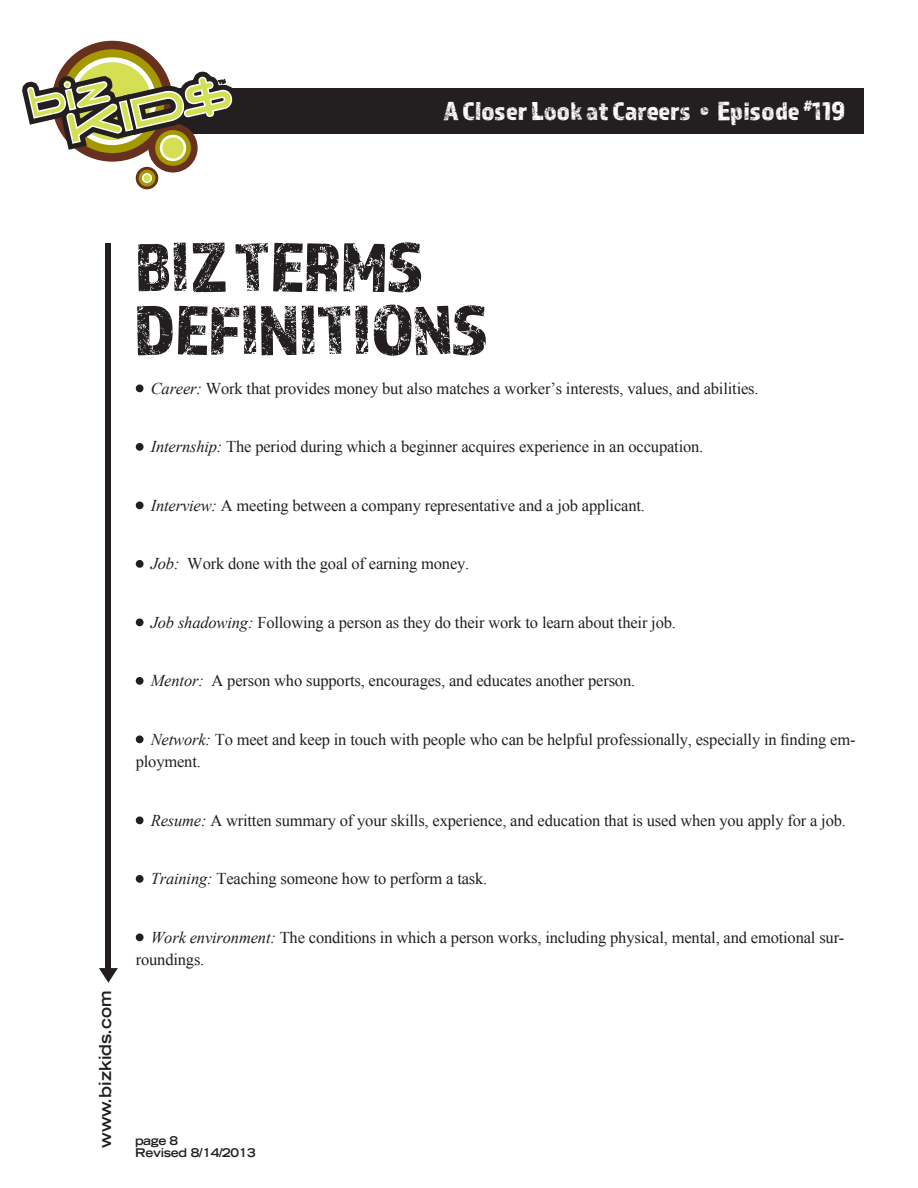
<style>
.page{position:relative;width:918px;height:1188px;background:#fff}
.page>*{position:absolute;margin:0;border:0;box-sizing:border-box;transform-origin:0 0}
.t1{font:72px/63px "Almaq Rough";letter-spacing:-.01em;color:#231f20}
.t2{font:27px "Almaq Rough";color:#fff}
.t3{font:16.5px/22.5px "Times New Roman";letter-spacing:-.01em;color:#231f20}
.t4{font:700 expanded 16.5px "Trade Gothic LT Std";color:#231f20}
.t5{font:700 expanded 12px/12px "Trade Gothic LT Std";letter-spacing:-.025em;color:#231f20}
.s1{font-style:italic}
</style>
<div class="page">
<div style="left:99px;top:88px;width:765px;height:45px;background:#231f20"></div>
<div style="left:106px;top:243px;width:5px;height:730px;background:#231f20"></div>
<svg style="left:99px;top:968px;width:19px;height:15px"></svg>
<svg style="left:22px;top:40px;width:215px;height:150px"></svg>
<div style="left:136px;top:384px;width:8px;height:8px;background:#231f20;border-radius:50%"></div>
<div style="left:136px;top:443px;width:8px;height:8px;background:#231f20;border-radius:50%"></div>
<div style="left:136px;top:501px;width:8px;height:8px;background:#231f20;border-radius:50%"></div>
<div style="left:136px;top:560px;width:8px;height:8px;background:#231f20;border-radius:50%"></div>
<div style="left:136px;top:618px;width:8px;height:8px;background:#231f20;border-radius:50%"></div>
<div style="left:136px;top:677px;width:8px;height:8px;background:#231f20;border-radius:50%"></div>
<div style="left:136px;top:735px;width:8px;height:8px;background:#231f20;border-radius:50%"></div>
<div style="left:136px;top:816px;width:8px;height:8px;background:#231f20;border-radius:50%"></div>
<div style="left:136px;top:875px;width:8px;height:8px;background:#231f20;border-radius:50%"></div>
<div style="left:136px;top:933px;width:8px;height:8px;background:#231f20;border-radius:50%"></div>
<h2 class="t2" style="left:444px;top:95px;width:402px">A Closer Look at Careers • Episode <sup>#</sup>119</h2>
<p class="t4" style="left:95px;top:1148px;width:159px;rotate:-90deg">www.bizkids.com</p>
<p class="t1" style="left:135px;top:234px;width:355px">BIZ TERMS<br>DEFINITIONS</p>
<p class="t3" style="left:151px;top:377px;width:609px"><span class="s1">Career:</span> Work that provides money but also matches a worker’s interests, values, and abilities.</p>
<p class="t3" style="left:151px;top:435px;width:554px"><span class="s1">Internship:</span> The period during which a beginner acquires experience in an occupation.</p>
<p class="t3" style="left:151px;top:494px;width:496px"><span class="s1">Interview:</span> A meeting between a company representative and a job applicant.</p>
<p class="t3" style="left:151px;top:552px;width:320px"><span class="s1">Job:</span> Work done with the goal of earning money.</p>
<p class="t3" style="left:151px;top:611px;width:527px"><span class="s1">Job shadowing:</span> Following a person as they do their work to learn about their job.</p>
<p class="t3" style="left:151px;top:669px;width:486px"><span class="s1">Mentor:</span> A person who supports, encourages, and educates another person.</p>
<p class="t3" style="left:136px;top:728px;width:721px;text-indent:15px"><span class="s1">Network:</span> To meet and keep in touch with people who can be helpful professionally, especially in finding em&shy;ployment.</p>
<p class="t3" style="left:151px;top:809px;width:697px"><span class="s1">Resume:</span> A written summary of your skills, experience, and education that is used when you apply for a job.</p>
<p class="t3" style="left:151px;top:867px;width:338px"><span class="s1">Training:</span> Teaching someone how to perform a task.</p>
<p class="t3" style="left:136px;top:926px;width:710px;text-indent:15px"><span class="s1">Work environment:</span> The conditions in which a person works, including physical, mental, and emotional sur&shy;roundings.</p>
<p class="t5" style="left:135px;top:1135px;width:122px">page 8<br>Revised 8/14/2013</p>
</div>
